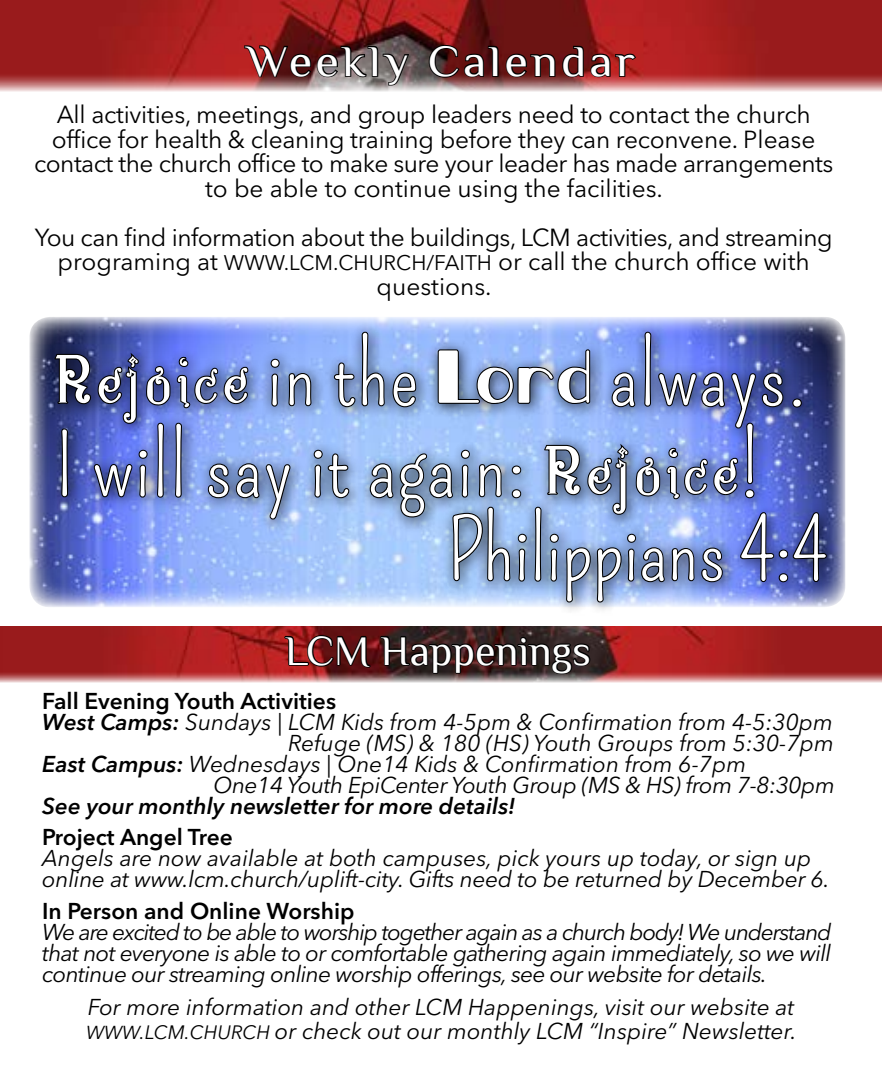
<style>
.page{position:relative;width:882px;height:1071px;background:#fff}
.page>*{position:absolute;margin:0;border:0;box-sizing:border-box;transform-origin:0 0}
.t1{font:84px/91px "Pompiere";letter-spacing:.02em;color:#fff}
.t2{font:84px "Pompiere";color:#fff}
.t3{font:43.75px "Philosopher";letter-spacing:.07em;color:#fff;scale:1.1 1}
.t4{font:42px "Philosopher";color:#fff}
.t5{font:24.5px/24.5px "Avenir Next LT Pro";letter-spacing:-.01em;color:#000}
.t6{font:italic 22.75px/21px "Avenir Next LT Pro";color:#000}
.t7{font:600 22.75px "Avenir Next LT Pro";color:#000}
.t8{font:italic 22.75px "Avenir Next LT Pro";letter-spacing:-.02em;color:#000}
.t9{font:italic 600 22.75px "Avenir Next LT Pro";color:#000}
.t10{font:21px "Avenir Next LT Pro";color:#000}
.s1{font-size:21px}
.s2{font-family:"Bitlingniksmusical"}
.s3{font-family:"Morning Sunshine"}
.s4{font-weight:600}
.s5{font-size:18.55px}
.s6{font-size:19.25px}
</style>
<div class="page">
<img style="left:0;top:627px;width:882px;height:55px">
<svg style="left:283px;top:631px;width:89px;height:38px;background:#5b0f10"></svg>
<svg style="left:379px;top:634px;width:213px;height:41px;background:#291918"></svg>
<img style="left:0;top:0;width:882px;height:91px">
<img style="left:243px;top:44px;width:168px;height:43px">
<svg style="left:427px;top:44px;width:210px;height:35px;background:#551312"></svg>
<img style="left:29px;top:317px;width:816px;height:290px">
<div style="left:45px;top:322px;width:796px;height:294px;background:#000;opacity:.75"></div>
<img style="left:55px;top:317px;width:773px;height:299px">
<h2 class="t3" style="left:247px;top:38px;width:355px">Weekly Calendar</h2>
<p class="t5" style="left:34px;top:103px;width:801px;text-align:center">All activities, meetings, and group leaders need to contact the church office for health &amp; cleaning training before they can reconvene. Please contact the church office to make sure your leader has made arrangements to be able to continue using the facilities.</p>
<p class="t5" style="left:58px;top:225px;width:777px;text-indent:-23px">You can find information about the buildings, LCM activities, and streaming programing at <span class="s1">www</span></p>
<p class="t5" style="left:377px;top:250px;width:435px;text-indent:50px"><span class="s1">/faith</span> or call the church office with questions.</p>
<h1 class="t1" style="left:55px;top:332px;width:753px"><span class="s2">Rejoice</span> in the <span class="s3">Lord</span> always.<br>I will say it again: <span class="s2">Rejoice</span>!</h1>
<p class="t10" style="left:284px;top:251px;width:20px">.lcm</p>
<p class="t10" style="left:333px;top:251px;width:21px">.church</p>
<h1 class="t2" style="left:447px;top:502px;width:381px">Philippians 4:4</h1>
<h3 class="t4" style="left:285px;top:629px;width:308px">LCM Happenings</h3>
<p class="t7" style="left:42px;top:687px;width:295px">Fall Evening Youth Activities</p>
<p class="t6" style="left:42px;top:711px;width:792px"><span class="s4">West Camps:</span> Sundays | LCM Kids from 4-5pm &amp; Confirmation from 4-5:30pm</p>
<p class="t6" style="left:288px;top:732px;width:547px">Refuge (MS) &amp; 180 (HS) Youth Groups from 5:30-7pm</p>
<p class="t6" style="left:42px;top:753px;width:706px"><span class="s4">East Campus:</span> Wednesdays | One14 Kids &amp; Confirmation from 6-7pm</p>
<p class="t8" style="left:214px;top:771px;width:623px">One14 Youth EpiCenter Youth Group (MS &amp; HS) from 7-8:30pm</p>
<p class="t9" style="left:42px;top:792px;width:475px">See your monthly newsletter for more details!</p>
<p class="t7" style="left:42px;top:823px;width:192px">Project Angel Tree</p>
<p class="t6" style="left:42px;top:848px;width:789px">Angels are now available at both campuses, pick yours up today, or sign up online at www.lcm.church/uplift-city. Gifts need to be returned by December 6.</p>
<p class="t7" style="left:42px;top:897px;width:314px">In Person and Online Worship</p>
<p class="t6" style="left:42px;top:921px;width:791px;text-align:justify">We are excited to be able to worship together again as a church body! We understand that not everyone is able to or comfortable gathering again immediately, so we will continue our streaming online worship offerings, see our website for details.</p>
<p class="t6" style="left:86px;top:994px;width:712px;line-height:24.5px">For more information and other LCM Happenings, visit our website at<br><span class="s5">WWW</span><span class="s6">.LCM.CHURCH</span> or check out our monthly LCM “Inspire” Newsletter.</p>
</div>
